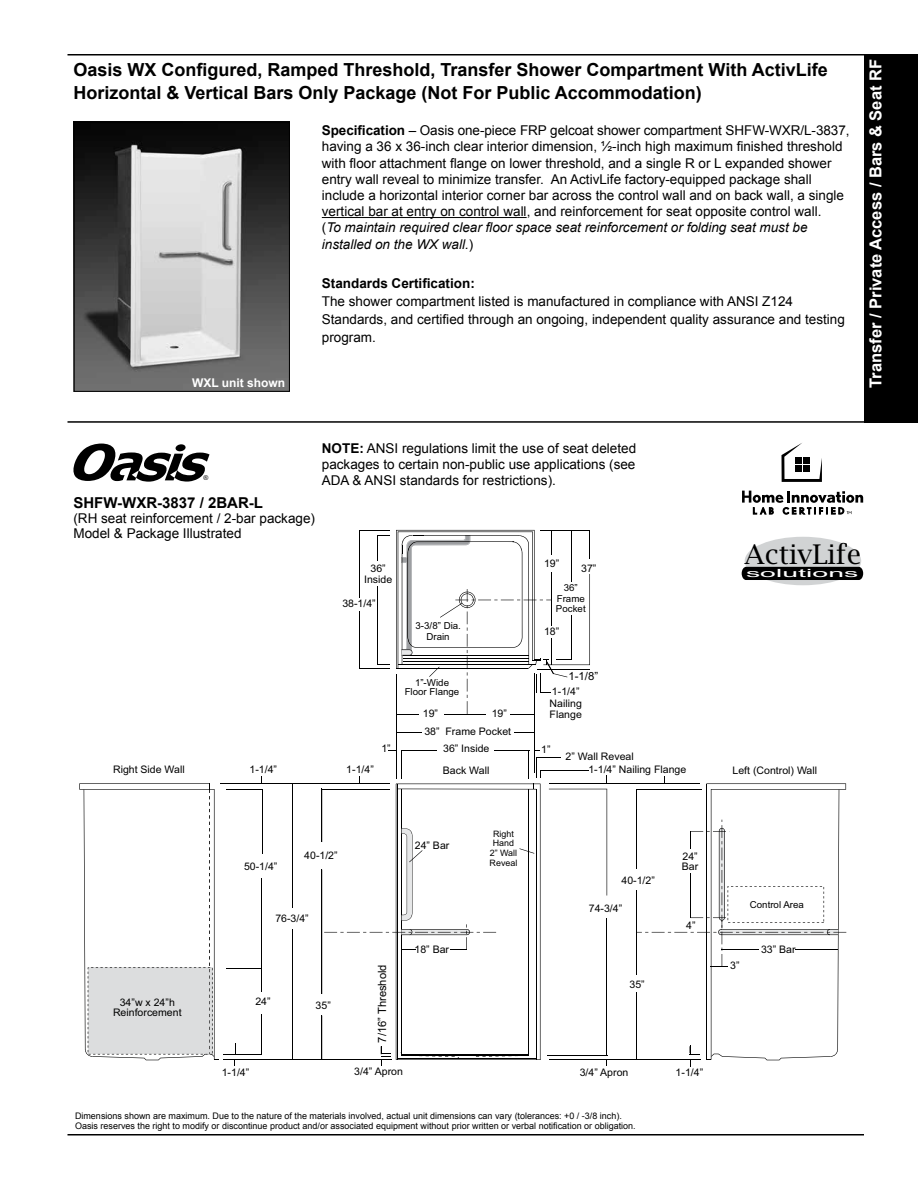
<style>
.page{position:relative;width:918px;height:1188px;background:#fff}
.page>*{position:absolute;margin:0;border:0;box-sizing:border-box;transform-origin:0 0}
.t1{font:27.15px "Lucida Bright";color:#000}
.t2{font:700 18px/22.5px "Arial";color:#000}
.t3{font:700 16.5px "Arial";color:#fff}
.t4{font:700 15px "Arial";color:#000}
.t5{font:13.5px/16.2px "Arial";color:#000}
.t6{font:700 13.5px "Arial";color:#000}
.t7{font:700 12px "Arial";color:#fff}
.t8{font:11.4px "Arial";color:#000}
.t9{font:11.25px "Arial";color:#000}
.t10{font:11.25px "Arial Narrow";color:#fff;scale:3.08 1}
.t11{font:10.35px/11.2px "Arial";color:#000;text-align:center}
.t12{font:9.6px/10.4px "Arial";color:#000;text-align:center}
.t13{font:9px/10.8px "Arial";color:#000}
.t14{font:8.85px/9.6px "Arial";color:#000;text-align:center}
.t15{font:6.6px "Arial";color:#000}
.s1{font-weight:700}
.s2{font-style:italic}
</style>
<div class="page">
<hr style="left:68px;top:1134px;width:796px;height:2px;background:#000">
<hr style="left:68px;top:54px;width:796px;height:2px;background:#000">
<svg style="left:781px;top:443px;width:41px;height:39px"></svg>
<div style="left:795px;top:457px;width:7px;height:7px;background:#000"></div>
<div style="left:803px;top:457px;width:6px;height:7px;background:#000"></div>
<div style="left:795px;top:465px;width:7px;height:7px;background:#000"></div>
<div style="left:803px;top:465px;width:6px;height:7px;background:#000"></div>
<svg style="left:742px;top:491px;width:121px;height:23px"></svg>
<hr style="left:68px;top:421px;width:796px;height:2px;background:#000">
<svg style="left:73px;top:444px;width:137px;height:38px"></svg>
<svg style="left:397px;top:732px;width:25px;height:1px"></svg>
<svg style="left:514px;top:732px;width:20px;height:1px"></svg>
<hr style="left:534px;top:674px;width:1px;height:99px;background:#000">
<hr style="left:396px;top:674px;width:1px;height:105px;background:#000">
<hr style="left:292px;top:929px;width:1px;height:131px;background:#000">
<hr style="left:292px;top:784px;width:1px;height:124px;background:#000">
<hr style="left:223px;top:1059px;width:168px;height:1px;background:#000">
<hr style="left:221px;top:784px;width:169px;height:1px;background:#000">
<hr style="left:549px;top:1059px;width:151px;height:1px;background:#000">
<hr style="left:549px;top:783px;width:151px;height:1px;background:#000">
<svg style="left:378px;top:535px;width:12px;height:1px"></svg>
<hr style="left:378px;top:586px;width:1px;height:79px;background:#000">
<hr style="left:360px;top:530px;width:30px;height:1px;background:#000">
<hr style="left:359px;top:530px;width:1px;height:67px;background:#000">
<hr style="left:359px;top:612px;width:1px;height:57px;background:#000">
<hr style="left:360px;top:669px;width:30px;height:1px;background:#000">
<hr style="left:321px;top:870px;width:1px;height:124px;background:#000">
<hr style="left:321px;top:1016px;width:1px;height:44px;background:#000">
<hr style="left:322px;top:789px;width:58px;height:1px;background:#000">
<hr style="left:321px;top:789px;width:1px;height:53px;background:#000">
<svg style="left:636px;top:776px;width:210px;height:290px"></svg>
<hr style="left:690px;top:873px;width:1px;height:45px;background:#000">
<svg style="left:324px;top:750px;width:284px;height:316px"></svg>
<hr style="left:226px;top:968px;width:36px;height:1px;background:#000">
<hr style="left:226px;top:1054px;width:36px;height:1px;background:#000">
<hr style="left:226px;top:789px;width:36px;height:1px;background:#000">
<hr style="left:262px;top:789px;width:1px;height:65px;background:#000">
<hr style="left:262px;top:878px;width:1px;height:113px;background:#000">
<hr style="left:262px;top:1014px;width:1px;height:40px;background:#000">
<svg style="left:396px;top:530px;width:194px;height:185px"></svg>
<div style="left:711px;top:759px;width:131px;height:22px;background:#fff"></div>
<svg style="left:79px;top:783px;width:157px;height:283px"></svg>
<img style="left:76px;top:124px;width:212px;height:266px">
<div style="left:74px;top:122px;width:216px;height:270px;border:1px solid #000"></div>
<hr style="left:322px;top:217px;width:205px;height:1px;background:#000">
<div style="left:864px;top:54px;width:54px;height:369px;background:#000"></div>
<div style="left:745px;top:537px;width:116px;height:48px;background:#d1d3d4;border-radius:50%"></div>
<div style="left:742px;top:567px;width:121px;height:13px;background:#000"></div>
<h2 class="t2" style="left:74px;top:60px;width:756px">Oasis WX Configured, Ramped Threshold, Transfer Shower Compartment With ActivLife<br>Horizontal &amp; Vertical Bars Only Package (Not For Public Accommodation)</h2>
<p class="t7" style="left:192px;top:375px;width:95px">WXL unit shown</p>
<p class="t5" style="left:322px;top:122px;width:529px"><span class="s1">Specification</span> – Oasis one-piece FRP gelcoat shower compartment SHFW-WXR/L-3837, having a 36 x 36-inch clear interior dimension, ½-inch high maximum finished threshold with floor attachment flange on lower threshold, and a single R or L expanded shower entry wall reveal to minimize transfer. An ActivLife factory-equipped package shall include a horizontal interior corner bar across the control wall and on back wall, a single vertical bar at entry on control wall, and reinforcement for seat opposite control wall.<br>(<span class="s2">To maintain required clear floor space seat reinforcement or folding seat must be installed on the WX wall.</span>)</p>
<p class="t6" style="left:322px;top:274px;width:155px">Standards Certification:</p>
<p class="t5" style="left:322px;top:292px;width:525px;line-height:18px">The shower compartment listed is manufactured in compliance with ANSI Z124<br>Standards, and certified through an ongoing, independent quality assurance and testing program.</p>
<p class="t3" style="left:865px;top:388px;width:330px;rotate:-90deg">Transfer / Private Access / Bars &amp; Seat RF</p>
<p class="t15" style="left:204px;top:473px;width:6px">®</p>
<p class="t5" style="left:322px;top:440px;width:316px;text-align:justify"><span class="s1">NOTE:</span> ANSI regulations limit the use of seat deleted packages to certain non-public use applications (see ADA &amp; ANSI standards for restrictions).</p>
<p class="t4" style="left:73px;top:493px;width:191px">SHFW-WXR-3837 / 2BAR-L</p>
<p class="t5" style="left:73px;top:511px;width:243px;line-height:15px">(RH seat reinforcement / 2-bar package)<br>Model &amp; Package Illustrated</p>
<p class="t11" style="left:364px;top:563px;width:30px">36”<br>Inside</p>
<p class="t11" style="left:342px;top:598px;width:35px">38-1/4”</p>
<p class="t12" style="left:416px;top:620px;width:47px;line-height:11.6px">3-3/8” Dia.<br>Drain</p>
<p class="t12" style="left:405px;top:678px;width:56px;line-height:9.6px">1”-Wide<br>Floor Flange</p>
<p class="t11" style="left:423px;top:708px;width:17px">19”</p>
<p class="t11" style="left:492px;top:708px;width:17px">19”</p>
<p class="t11" style="left:544px;top:558px;width:17px">19”</p>
<p class="t11" style="left:581px;top:562px;width:17px">37”</p>
<p class="t12" style="left:556px;top:583px;width:31px">36”<br>Frame<br>Pocket</p>
<p class="t11" style="left:544px;top:626px;width:17px">18”</p>
<p class="t9" style="left:569px;top:669px;width:31px">1-1/8”</p>
<p class="t11" style="left:550px;top:686px;width:34px;text-align:left">1-1/4”<br>Nailing<br>Flange</p>
<p class="t11" style="left:424px;top:723px;width:88px;line-height:17.5px">38” Frame Pocket<br>36” Inside</p>
<p class="t11" style="left:381px;top:743px;width:11px">1”</p>
<p class="t11" style="left:541px;top:744px;width:11px">1”</p>
<p class="t11" style="left:566px;top:751px;width:70px">2” Wall Reveal</p>
<h1 class="t1" style="left:745px;top:539px;width:118px">ActivLife</h1>
<p class="t10" style="left:746px;top:567px;width:38px">solutions</p>
<p class="t11" style="left:113px;top:764px;width:73px">Right Side Wall</p>
<p class="t11" style="left:250px;top:764px;width:29px">1-1/4”</p>
<p class="t11" style="left:346px;top:764px;width:29px">1-1/4”</p>
<p class="t11" style="left:244px;top:861px;width:35px">50-1/4”</p>
<p class="t11" style="left:304px;top:849px;width:35px">40-1/2”</p>
<p class="t11" style="left:275px;top:913px;width:35px">76-3/4”</p>
<p class="t11" style="left:113px;top:997px;width:70px;line-height:10.4px">34”w x 24”h<br>Reinforcement</p>
<p class="t11" style="left:255px;top:996px;width:17px">24”</p>
<p class="t11" style="left:316px;top:1000px;width:17px">35”</p>
<p class="t8" style="left:375px;top:1043px;width:80px;rotate:-90deg">7/16” Threshold</p>
<p class="t11" style="left:588px;top:764px;width:99px">1-1/4” Nailing Flange</p>
<p class="t11" style="left:443px;top:765px;width:48px">Back Wall</p>
<p class="t9" style="left:740px;top:763px;width:71px">Left Side Wall</p>
<p class="t11" style="left:733px;top:765px;width:86px">Left (Control) Wall</p>
<p class="t11" style="left:415px;top:840px;width:36px">24” Bar</p>
<p class="t11" style="left:415px;top:943px;width:36px">18” Bar</p>
<p class="t14" style="left:490px;top:829px;width:29px">Right<br>Hand<br>2” Wall<br>Reveal</p>
<p class="t11" style="left:621px;top:875px;width:35px">40-1/2”</p>
<p class="t11" style="left:589px;top:903px;width:35px">74-3/4”</p>
<p class="t11" style="left:630px;top:979px;width:17px">35”</p>
<p class="t11" style="left:682px;top:851px;width:18px;line-height:10.4px;text-align:left">24”<br>Bar</p>
<p class="t11" style="left:686px;top:919px;width:11px">4”</p>
<p class="t12" style="left:750px;top:900px;width:56px">Control Area</p>
<p class="t11" style="left:730px;top:960px;width:11px">3”</p>
<p class="t11" style="left:761px;top:944px;width:36px">33” Bar</p>
<p class="t11" style="left:222px;top:1067px;width:29px">1-1/4”</p>
<p class="t11" style="left:354px;top:1066px;width:50px">3/4” Apron</p>
<p class="t11" style="left:580px;top:1067px;width:50px">3/4” Apron</p>
<p class="t13" style="left:75px;top:1110px;width:562px">Dimensions shown are maximum. Due to the nature of the materials involved, actual unit dimensions can vary (tolerances: +0 / -3/8 inch).<br>Oasis reserves the right to modify or discontinue product and/or associated equipment without prior written or verbal notification or obligation.</p>
<p class="t11" style="left:676px;top:1067px;width:29px">1-1/4”</p>
</div>
